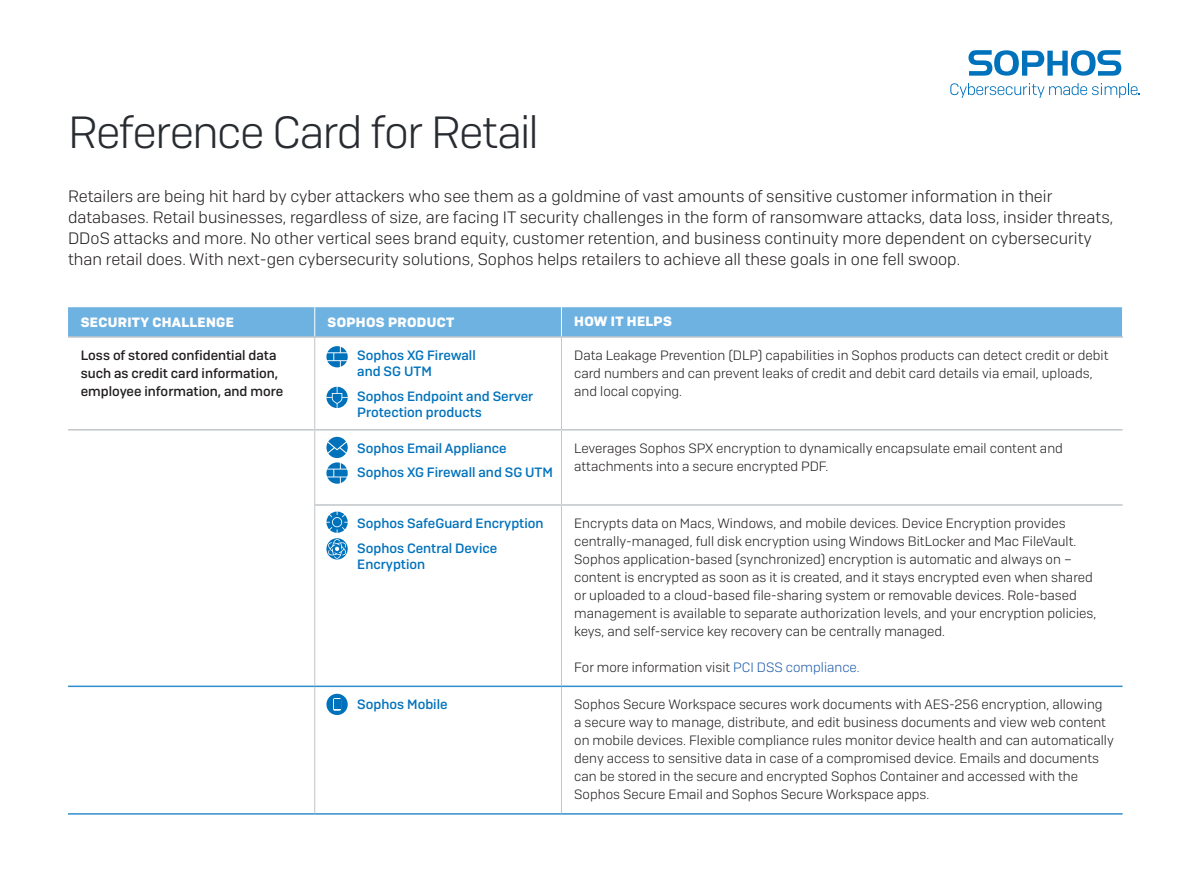
<style>
.page{position:relative;width:1191px;height:893px;background:#fff}
.page>*{position:absolute;margin:0;border:0;box-sizing:border-box;transform-origin:0 0}
.Title_3{font:300 45px "Sophos Sans";letter-spacing:-.035em;color:#282c31}
.Subheading_2{font:300 16.5px/21px "Sophos Sans";color:#231f20}
.Subhead{font:300 13.5px/18px "Sophos Sans";color:#231f20}
.Subhead-2{font:500 13.5px/16.2px "Sophos Sans";color:#0072bc}
.Subhead-3{font:500 13.5px/18px "Sophos Sans";color:#231f20}
.Subhead-4{font:700 13.5px "Sophos Sans";letter-spacing:.025em;color:#fff}
.s1{color:#215dab}
</style>
<div class="page">
<hr style="left:561px;top:338px;width:1px;height:91px;background:#c2c6c9">
<hr style="left:561px;top:431px;width:1px;height:73px;background:#c2c6c9">
<hr style="left:561px;top:506px;width:1px;height:180px;background:#c2c6c9">
<hr style="left:561px;top:687px;width:1px;height:126px;background:#c2c6c9">
<hr style="left:314px;top:338px;width:1px;height:91px;background:#c2c6c9">
<hr style="left:68px;top:336px;width:247px;height:2px;background:#c2c6c9">
<hr style="left:561px;top:336px;width:562px;height:2px;background:#c2c6c9">
<hr style="left:315px;top:336px;width:246px;height:2px;background:#c2c6c9">
<hr style="left:315px;top:504px;width:246px;height:2px;background:#c2c6c9">
<hr style="left:561px;top:504px;width:561px;height:2px;background:#c2c6c9">
<hr style="left:315px;top:429px;width:246px;height:2px;background:#c2c6c9">
<hr style="left:561px;top:429px;width:561px;height:2px;background:#c2c6c9">
<hr style="left:315px;top:686px;width:246px;height:1px;background:#308ecd">
<hr style="left:315px;top:813px;width:246px;height:2px;background:#308ecd">
<hr style="left:561px;top:686px;width:561px;height:1px;background:#308ecd">
<hr style="left:561px;top:813px;width:561px;height:2px;background:#308ecd">
<hr style="left:68px;top:429px;width:247px;height:2px;background:#c2c6c9">
<hr style="left:314px;top:431px;width:1px;height:74px;background:#c2c6c9">
<hr style="left:314px;top:505px;width:1px;height:181px;background:#c2c6c9">
<hr style="left:314px;top:687px;width:1px;height:126px;background:#c2c6c9">
<hr style="left:68px;top:686px;width:247px;height:1px;background:#308ecd">
<hr style="left:68px;top:813px;width:247px;height:2px;background:#308ecd">
<svg style="left:68px;top:307px;width:1055px;height:30px;background:#71b3e1"></svg>
<svg style="left:326px;top:346px;width:22px;height:21px"></svg>
<svg style="left:968px;top:50px;width:153px;height:26px"></svg>
<svg style="left:950px;top:83px;width:189px;height:15px"></svg>
<svg style="left:326px;top:387px;width:22px;height:21px"></svg>
<svg style="left:326px;top:437px;width:22px;height:47px"></svg>
<svg style="left:326px;top:694px;width:22px;height:21px"></svg>
<svg style="left:326px;top:512px;width:22px;height:47px"></svg>
<p class="Title_3" style="left:68px;top:105px;width:472px">Reference Card for Retail</p>
<p class="Subheading_2" style="left:68px;top:185px;width:1046px">Retailers are being hit hard by cyber attackers who see them as a goldmine of vast amounts of sensitive customer information in their databases. Retail businesses, regardless of size, are facing IT security challenges in the form of ransomware attacks, data loss, insider threats, DDoS attacks and more. No other vertical sees brand equity, customer retention, and business continuity more dependent on cybersecurity than retail does. With next-gen cybersecurity solutions, Sophos helps retailers to achieve all these goals in one fell swoop.</p>
<p class="Subhead-4" style="left:81px;top:313px;width:155px">SECURITY CHALLENGE</p>
<p class="Subhead-4" style="left:327px;top:313px;width:128px">SOPHOS PRODUCT</p>
<p class="Subhead-4" style="left:574px;top:313px;width:99px">HOW IT HELPS</p>
<p class="Subhead-3" style="left:81px;top:346px;width:204px">Loss of stored confidential data such as credit card information, employee information, and more</p>
<p class="Subhead-2" style="left:357px;top:347px;width:120px">Sophos XG Firewall and SG UTM</p>
<p class="Subhead" style="left:574px;top:346px;width:536px">Data Leakage Prevention (DLP) capabilities in Sophos products can detect credit or debit card numbers and can prevent leaks of credit and debit card details via email, uploads, and local copying.</p>
<p class="Subhead-2" style="left:357px;top:388px;width:178px">Sophos Endpoint and Server<br>Protection products</p>
<p class="Subhead-2" style="left:357px;top:440px;width:151px">Sophos Email Appliance</p>
<p class="Subhead-2" style="left:357px;top:464px;width:197px">Sophos XG Firewall and SG UTM</p>
<p class="Subhead-2" style="left:357px;top:515px;width:188px">Sophos SafeGuard Encryption</p>
<p class="Subhead-2" style="left:357px;top:540px;width:141px">Sophos Central Device<br>Encryption</p>
<p class="Subhead" style="left:574px;top:439px;width:490px">Leverages Sophos SPX encryption to dynamically encapsulate email content and attachments into a secure encrypted PDF.</p>
<p class="Subhead" style="left:574px;top:514px;width:523px">Encrypts data on Macs, Windows, and mobile devices. Device Encryption provides centrally-managed, full disk encryption using Windows BitLocker and Mac FileVault.<br>Sophos application-based (synchronized) encryption is automatic and always on – content is encrypted as soon as it is created, and it stays encrypted even when shared or uploaded to a cloud-based file-sharing system or removable devices. Role-based management is available to separate authorization levels, and your encryption policies, keys, and self-service key recovery can be centrally managed.</p>
<p class="Subhead" style="left:574px;top:658px;width:287px">For more information visit <span class="s1">PCI DSS compliance.</span></p>
<p class="Subhead-2" style="left:357px;top:696px;width:92px">Sophos Mobile</p>
<p class="Subhead" style="left:574px;top:695px;width:541px">Sophos Secure Workspace secures work documents with AES-256 encryption, allowing<br>a secure way to manage, distribute, and edit business documents and view web content on mobile devices. Flexible compliance rules monitor device health and can automatically deny access to sensitive data in case of a compromised device. Emails and documents can be stored in the secure and encrypted Sophos Container and accessed with the Sophos Secure Email and Sophos Secure Workspace apps.</p>
</div>
